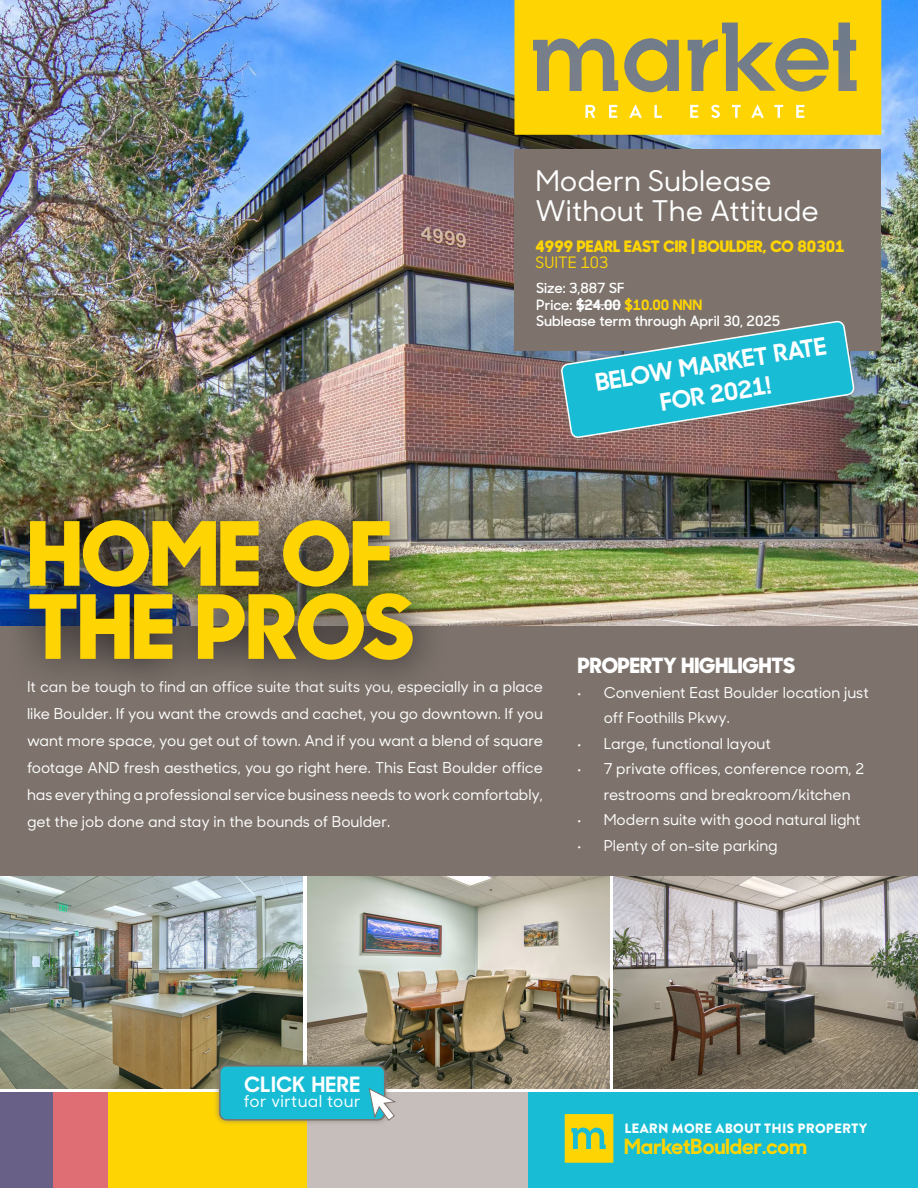
<style>
.page{position:relative;width:918px;height:1188px;background:#fff}
.page>*{position:absolute;margin:0;border:0;box-sizing:border-box;transform-origin:0 0}
.t1{font:800 88.5px "Sharp Sans No 1";color:#fed503}
.t2{font:500 28.5px "Sharp Sans No 1";color:#fff}
.t3{font:700 24px/30px "Sharp Sans No 1";color:#fff;text-align:center}
.t4{font:700 21.15px "Sharp Sans No 1";letter-spacing:.025em;color:#fff}
.t5{font:800 21px "Sharp Sans No 1";color:#fff}
.t6{font:700 21px "Sharp Sans No 1";color:#fed503}
.t7{font:500 16.5px "Sharp Sans No 1";letter-spacing:.025em;color:#fff}
.t8{font:800 15.75px "Sharp Sans No 1";color:#fed503}
.t9{font:500 15.75px "Sharp Sans No 1";color:#fed503}
.t10{font:500 15px/27px "Sharp Sans No 1";color:#fff}
.t11{font:600 14.25px/16.5px "Sharp Sans No 1";color:#fff}
.t12{font:900 13.5px "Brandon Grotesque";letter-spacing:.02em;color:#fff}
.s1{font-weight:700}
.s2{font-weight:700;color:#fed503}
</style>
<div class="page">
<img style="left:0;top:0;width:918px;height:627px">
<div style="left:528px;top:1093px;width:390px;height:95px;background:#18bdd5"></div>
<div style="left:306px;top:1093px;width:222px;height:95px;background:#c6bebb"></div>
<div style="left:107px;top:1093px;width:199px;height:95px;background:#fed503"></div>
<div style="left:53px;top:1093px;width:54px;height:95px;background:#de6d74"></div>
<div style="left:0;top:1093px;width:53px;height:95px;background:#686086"></div>
<svg style="left:514px;top:0;width:367px;height:135px;background:#e3c41d"></svg>
<svg style="left:586px;top:105px;width:9px;height:13px"></svg>
<svg style="left:609px;top:105px;width:8px;height:13px"></svg>
<svg style="left:629px;top:105px;width:13px;height:13px"></svg>
<svg style="left:654px;top:105px;width:8px;height:13px"></svg>
<svg style="left:690px;top:105px;width:8px;height:13px"></svg>
<svg style="left:711px;top:105px;width:9px;height:13px"></svg>
<svg style="left:732px;top:105px;width:9px;height:13px"></svg>
<svg style="left:751px;top:105px;width:13px;height:13px"></svg>
<svg style="left:774px;top:105px;width:9px;height:13px"></svg>
<svg style="left:796px;top:105px;width:8px;height:13px"></svg>
<div style="left:514px;top:150px;width:367px;height:201px;background:#7d736c"></div>
<hr style="left:576px;top:305px;width:45px;height:1px;background:#fff">
<div style="left:0;top:627px;width:918px;height:249px;background:#7d736c"></div>
<img style="left:307px;top:876px;width:303px;height:213px">
<img style="left:0;top:876px;width:303px;height:213px">
<img style="left:613px;top:876px;width:305px;height:213px">
<img style="left:0;top:482px;width:449px;height:197px">
<svg style="left:565px;top:1114px;width:48px;height:49px;background:#d7d026"></svg>
<div style="left:213px;top:1059px;width:178px;height:68px;background:#7d736c;opacity:.75"></div>
<div style="left:220px;top:1066px;width:165px;height:54px;background:#18bdd5;border-radius:7px"></div>
<div style="left:219px;top:1065px;width:166px;height:56px;border:2px solid #7d736c;border-radius:7px"></div>
<svg style="left:369px;top:1088px;width:27px;height:33px"></svg>
<svg style="left:553px;top:320px;width:309px;height:126px"></svg>
<p class="t2" style="left:536px;top:160px;width:238px">Modern Sublease</p>
<p class="t2" style="left:536px;top:190px;width:285px">Without The Attitude</p>
<p class="t8" style="left:536px;top:234px;width:311px">4999 PEARL EAST CIR | BOULDER, CO 80301</p>
<p class="t9" style="left:536px;top:251px;width:74px">SUITE 103</p>
<p class="t11" style="left:536px;top:279px;width:167px">Size: 3,887 SF<br>Price: <span class="s1">$24.00</span> <span class="s2">$10.00 NNN</span></p>
<p class="t11" style="left:536px;top:312px;width:245px">Sublease term through April 30, 2025</p>
<p class="t3" style="left:593px;top:366px;width:235px;rotate:-9deg">BELOW MARKET RATE<br>FOR 2021!</p>
<p class="t1" style="left:28px;top:489px;width:365px">HOME OF</p>
<p class="t1" style="left:28px;top:562px;width:388px">THE PROS</p>
<p class="t10" style="left:27px;top:673px;width:518px;text-align:justify">It can be tough to find an office suite that suits you, especially in a place like Boulder. If you want the crowds and cachet, you go downtown. If you want more space, you get out of town. And if you want a blend of square footage AND fresh aesthetics, you go right here. This East Boulder office has everything a professional service business needs to work comfortably, get the job done and stay in the bounds of Boulder.</p>
<p class="t5" style="left:578px;top:650px;width:219px">PROPERTY HIGHLIGHTS</p>
<p class="t10" style="left:604px;top:679px;width:267px;line-height:25.5px;text-indent:-27px">• Convenient East Boulder location just off Foothills Pkwy.</p>
<p class="t10" style="left:577px;top:729px;width:196px">• Large, functional layout</p>
<p class="t10" style="left:604px;top:755px;width:262px;line-height:25.5px;text-indent:-27px">• 7 private offices, conference room, 2 restrooms and breakroom/kitchen</p>
<p class="t10" style="left:577px;top:806px;width:285px">• Modern suite with good natural light</p>
<p class="t10" style="left:577px;top:831px;width:203px">• Plenty of on-site parking</p>
<p class="t4" style="left:244px;top:1069px;width:117px">CLICK HERE</p>
<p class="t7" style="left:244px;top:1089px;width:118px">for virtual tour</p>
<p class="t12" style="left:624px;top:1119px;width:244px">LEARN MORE ABOUT THIS PROPERTY</p>
<p class="t6" style="left:624px;top:1131px;width:184px">MarketBoulder.com</p>
</div>
